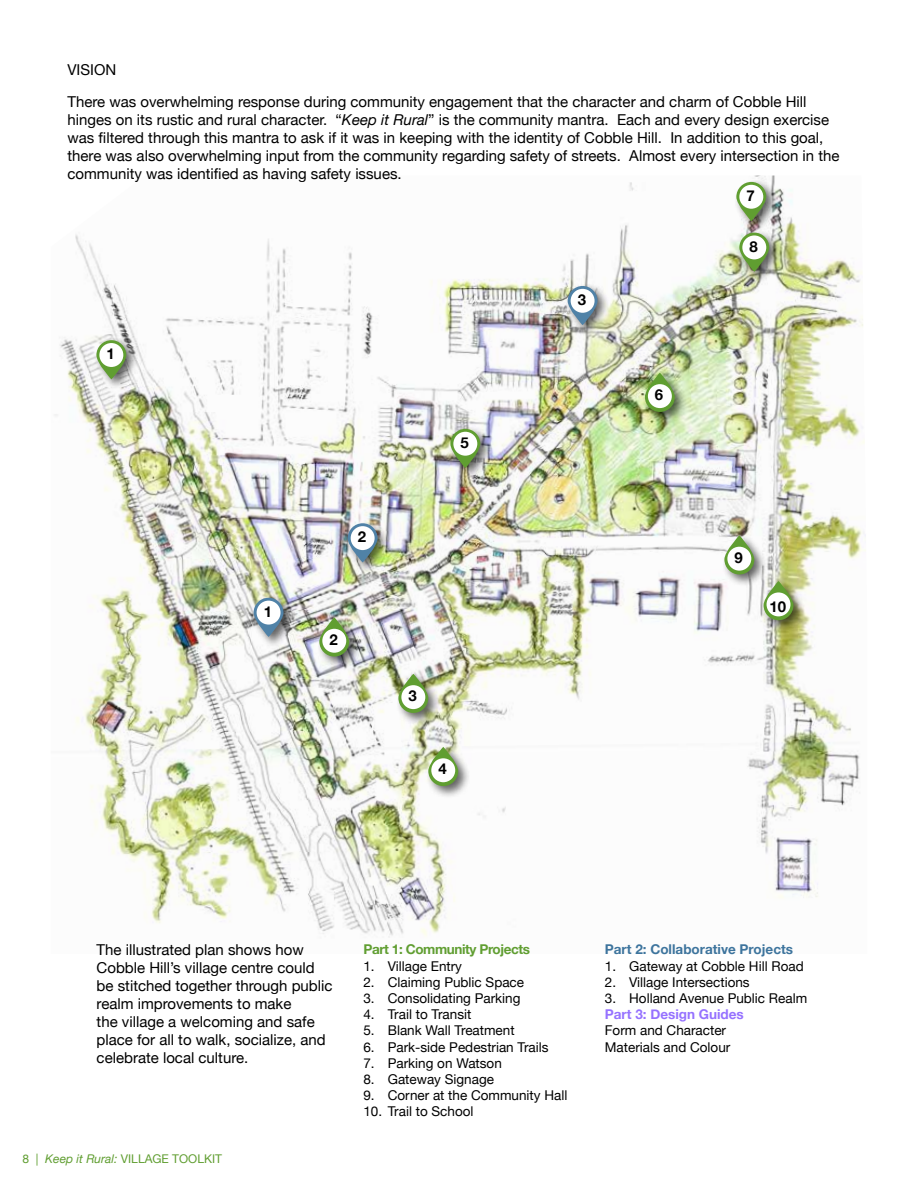
<style>
.page{position:relative;width:918px;height:1188px;background:#fff}
.page>*{position:absolute;margin:0;border:0;box-sizing:border-box;transform-origin:0 0}
.t1{font:15px/18px "Helvetica Neue";color:#000}
.t2{font:700 15px "Helvetica Neue";color:#000}
.t3{font:13.5px/16.2px "Helvetica Neue";color:#000}
.t4{font:700 13.5px "Helvetica Neue";color:#3d749d}
.t5{font:700 13.5px "Helvetica Neue";letter-spacing:-.03em;color:#609e31}
.t6{font:700 13.5px "Helvetica Neue";color:#9672ff}
.t7{font:12px "Helvetica Neue";color:#609e31}
.s1{font-style:italic}
</style>
<div class="page">
<img style="left:54px;top:176px;width:812px;height:762px">
<div style="left:316px;top:615px;width:46px;height:54px;background:#000;opacity:.6"></div>
<svg style="left:319px;top:617px;width:30px;height:40px"></svg>
<div style="left:395px;top:671px;width:46px;height:55px;background:#000;opacity:.6"></div>
<svg style="left:398px;top:674px;width:30px;height:39px"></svg>
<div style="left:425px;top:744px;width:46px;height:55px;background:#000;opacity:.6"></div>
<svg style="left:428px;top:747px;width:30px;height:39px"></svg>
<div style="left:642px;top:370px;width:45px;height:55px;background:#000;opacity:.6"></div>
<svg style="left:645px;top:373px;width:30px;height:39px"></svg>
<div style="left:721px;top:533px;width:46px;height:54px;background:#000;opacity:.6"></div>
<svg style="left:724px;top:535px;width:30px;height:39px"></svg>
<div style="left:761px;top:579px;width:45px;height:54px;background:#000;opacity:.6"></div>
<svg style="left:764px;top:581px;width:29px;height:39px"></svg>
<div style="left:322px;top:629px;width:24px;height:24px;background:#fff;border-radius:50%"></div>
<div style="left:401px;top:685px;width:24px;height:24px;background:#fff;border-radius:50%"></div>
<div style="left:431px;top:758px;width:24px;height:24px;background:#fff;border-radius:50%"></div>
<div style="left:648px;top:384px;width:24px;height:24px;background:#fff;border-radius:50%"></div>
<div style="left:727px;top:547px;width:24px;height:24px;background:#fff;border-radius:50%"></div>
<div style="left:767px;top:592px;width:23px;height:24px;background:#fff;border-radius:50%"></div>
<div style="left:251px;top:595px;width:45px;height:54px;background:#000;opacity:.6"></div>
<svg style="left:254px;top:598px;width:30px;height:39px"></svg>
<div style="left:345px;top:520px;width:45px;height:54px;background:#000;opacity:.6"></div>
<svg style="left:348px;top:523px;width:30px;height:39px"></svg>
<div style="left:93px;top:337px;width:46px;height:54px;background:#000;opacity:.6"></div>
<svg style="left:96px;top:340px;width:30px;height:39px"></svg>
<div style="left:447px;top:426px;width:46px;height:54px;background:#000;opacity:.6"></div>
<svg style="left:450px;top:429px;width:30px;height:39px"></svg>
<div style="left:565px;top:283px;width:45px;height:54px;background:#000;opacity:.6"></div>
<svg style="left:568px;top:286px;width:30px;height:39px"></svg>
<div style="left:736px;top:230px;width:46px;height:54px;background:#000;opacity:.6"></div>
<svg style="left:739px;top:233px;width:30px;height:39px"></svg>
<div style="left:733px;top:179px;width:46px;height:54px;background:#000;opacity:.6"></div>
<svg style="left:736px;top:182px;width:30px;height:39px"></svg>
<div style="left:257px;top:601px;width:24px;height:24px;background:#fff;border-radius:50%"></div>
<div style="left:351px;top:526px;width:24px;height:24px;background:#fff;border-radius:50%"></div>
<div style="left:99px;top:343px;width:24px;height:24px;background:#fff;border-radius:50%"></div>
<div style="left:453px;top:432px;width:24px;height:24px;background:#fff;border-radius:50%"></div>
<div style="left:571px;top:289px;width:24px;height:24px;background:#fff;border-radius:50%"></div>
<div style="left:742px;top:235px;width:24px;height:24px;background:#fff;border-radius:50%"></div>
<div style="left:739px;top:185px;width:24px;height:24px;background:#fff;border-radius:50%"></div>
<p class="t1" style="left:68px;top:55px;width:741px;line-height:31.5px">VISION<br>There was overwhelming response during community engagement that the character and charm of Cobble Hill</p>
<p class="t1" style="left:68px;top:111px;width:774px">hinges on its rustic and rural character. “<span class="s1">Keep it Rural</span>” is the community mantra. Each and every design exercise was filtered through this mantra to ask if it was in keeping with the identity of Cobble Hill. In addition to this goal, there was also overwhelming input from the community regarding safety of streets. Almost every intersection in the community was identified as having safety issues.</p>
<p class="t2" style="left:746px;top:184px;width:10px">7</p>
<p class="t2" style="left:106px;top:342px;width:10px">1</p>
<p class="t2" style="left:264px;top:600px;width:10px">1</p>
<p class="t2" style="left:358px;top:525px;width:10px">2</p>
<p class="t2" style="left:329px;top:628px;width:10px">2</p>
<p class="t2" style="left:460px;top:431px;width:10px">5</p>
<p class="t2" style="left:408px;top:684px;width:10px">3</p>
<p class="t2" style="left:438px;top:757px;width:10px">4</p>
<p class="t2" style="left:578px;top:288px;width:10px">3</p>
<p class="t2" style="left:655px;top:383px;width:10px">6</p>
<p class="t2" style="left:749px;top:234px;width:10px">8</p>
<p class="t2" style="left:734px;top:546px;width:10px">9</p>
<p class="t2" style="left:769px;top:594px;width:18px">10</p>
<p class="t1" style="left:97px;top:941px;width:237px">The illustrated plan shows how<br>Cobble Hill’s village centre could be stitched together through public realm improvements to make<br>the village a welcoming and safe place for all to walk, socialize, and celebrate local culture.</p>
<p class="t7" style="left:23px;top:1151px;width:201px">8 | <span class="s1">Keep it Rural:</span> VILLAGE TOOLKIT</p>
<p class="t5" style="left:363px;top:939px;width:168px">Part 1: Community Projects</p>
<p class="t3" style="left:363px;top:958px;width:100px">1. Village Entry</p>
<p class="t3" style="left:363px;top:975px;width:162px">2. Claiming Public Space</p>
<p class="t3" style="left:363px;top:991px;width:159px">3. Consolidating Parking</p>
<p class="t3" style="left:363px;top:1007px;width:109px">4. Trail to Transit</p>
<p class="t3" style="left:363px;top:1023px;width:153px">5. Blank Wall Treatment</p>
<p class="t3" style="left:363px;top:1039px;width:187px">6. Park-side Pedestrian Trails</p>
<p class="t3" style="left:363px;top:1056px;width:140px">7. Parking on Watson</p>
<p class="t3" style="left:363px;top:1072px;width:132px">8. Gateway Signage</p>
<p class="t3" style="left:363px;top:1088px;width:205px">9. Corner at the Community Hall</p>
<p class="t3" style="left:363px;top:1104px;width:112px">10. Trail to School</p>
<p class="t4" style="left:605px;top:939px;width:190px">Part 2: Collaborative Projects</p>
<p class="t3" style="left:605px;top:958px;width:200px">1. Gateway at Cobble Hill Road</p>
<p class="t3" style="left:605px;top:975px;width:146px">2. Village Intersections</p>
<p class="t3" style="left:605px;top:991px;width:204px">3. Holland Avenue Public Realm</p>
<p class="t6" style="left:605px;top:1004px;width:140px">Part 3: Design Guides</p>
<p class="t3" style="left:605px;top:1023px;width:127px">Form and Character<br>Materials and Colour</p>
</div>
